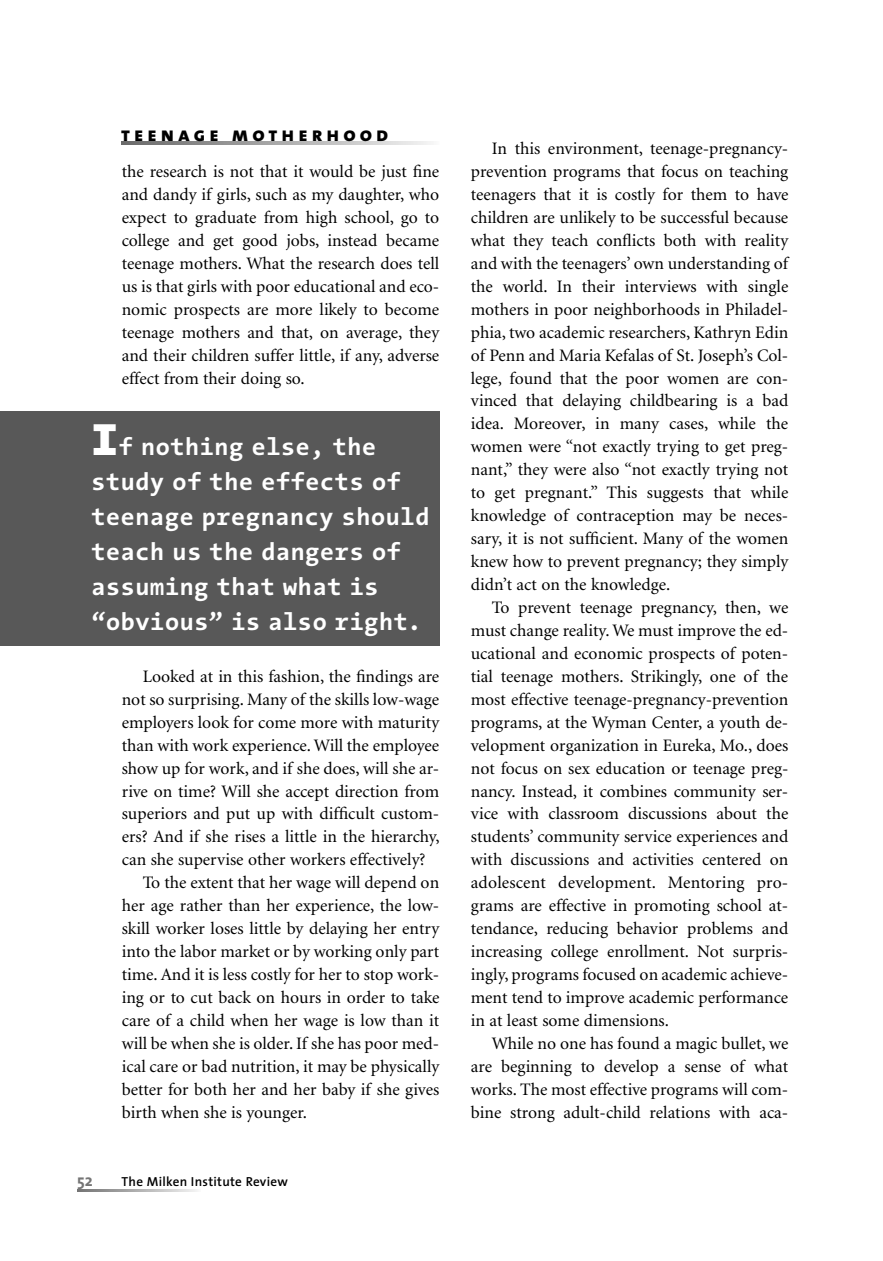
<style>
.page{position:relative;width:883px;height:1261px;background:#fff}
.page>*{position:absolute;margin:0;border:0;box-sizing:border-box;transform-origin:0 0}
.t1{font:700 24.5px/35px "The Sans Mono";color:#fff}
.t2{font:20.12px "The Sans Extra Bold Caps";letter-spacing:.2em;color:#000}
.t3{font:17.5px/22.9px "Minion";color:#000;text-align:justify}
.t4{font:700 16.62px "The Sans";color:#757575}
.t5{font:600 13.12px "The Sans";letter-spacing:.02em;color:#000}
.s1{font-weight:900;font-size:45.5px}
</style>
<div class="page">
<div style="left:0;top:411px;width:439px;height:235px;background:#585858"></div>
<p class="t2" style="left:121px;top:123px;width:268px">teenage motherhood</p>
<p class="t3" style="left:122px;top:161px;width:319px">the research is not that it would be just fine and dandy if girls, such as my daughter, who expect to graduate from high school, go to college and get good jobs, instead became teenage mothers. What the research does tell us is that girls with poor educational and eco&shy;nomic prospects are more likely to become teenage mothers and that, on average, they and their children suffer little, if any, adverse effect from their doing so.</p>
<h1 class="t1" style="left:91px;top:429px;width:340px"><span class="s1">I</span>f nothing else, the study of the effects of teenage pregnancy should teach us the dangers of assuming that what is “obvious” is also right.</h1>
<p class="t3" style="left:143px;top:666px;width:298px">Looked at in this fashion, the findings are</p>
<p class="t3" style="left:122px;top:689px;width:319px">not so surprising. Many of the skills low-wage</p>
<p class="t3" style="left:122px;top:712px;width:319px">employers look for come more with maturity</p>
<p class="t3" style="left:122px;top:734px;width:319px">than with work experience. Will the employee</p>
<p class="t3" style="left:122px;top:757px;width:319px">show up for work, and if she does, will she ar-</p>
<p class="t3" style="left:122px;top:780px;width:319px">rive on time? Will she accept direction from</p>
<p class="t3" style="left:122px;top:803px;width:319px">superiors and put up with difficult custom-</p>
<p class="t3" style="left:122px;top:826px;width:319px">ers? And if she rises a little in the hierarchy,</p>
<p class="t3" style="left:122px;top:849px;width:305px">can she supervise other workers effectively?</p>
<p class="t3" style="left:143px;top:872px;width:298px">To the extent that her wage will depend on</p>
<p class="t3" style="left:122px;top:895px;width:319px">her age rather than her experience, the low-</p>
<p class="t3" style="left:122px;top:918px;width:319px">skill worker loses little by delaying her entry</p>
<p class="t3" style="left:122px;top:941px;width:319px">into the labor market or by working only part</p>
<p class="t3" style="left:122px;top:964px;width:319px">time. And it is less costly for her to stop work-</p>
<p class="t3" style="left:122px;top:987px;width:319px">ing or to cut back on hours in order to take</p>
<p class="t3" style="left:122px;top:1010px;width:319px">care of a child when her wage is low than it</p>
<p class="t3" style="left:122px;top:1032px;width:319px">will be when she is older. If she has poor med-</p>
<p class="t3" style="left:122px;top:1055px;width:319px">ical care or bad nutrition, it may be physically</p>
<p class="t3" style="left:122px;top:1078px;width:319px">better for both her and her baby if she gives</p>
<p class="t3" style="left:122px;top:1101px;width:187px">birth when she is younger.</p>
<p class="t4" style="left:77px;top:1171px;width:17px">52</p>
<p class="t5" style="left:122px;top:1176px;width:167px">The Milken Institute Review</p>
<p class="t3" style="left:470px;top:138px;width:319px;text-indent:21px">In this environment, teenage-pregnancy&shy;prevention programs that focus on teaching teenagers that it is costly for them to have children are unlikely to be successful because what they teach conflicts both with reality and with the teenagers’ own understanding of the world. In their interviews with single mothers in poor neighborhoods in Philadel&shy;phia, two academic researchers, Kathryn Edin of Penn and Maria Kefalas of St. Joseph’s Col&shy;lege, found that the poor women are con&shy;vinced that delaying childbearing is a bad idea. Moreover, in many cases, while the women were “not exactly trying to get preg&shy;nant,” they were also “not exactly trying not to get pregnant.” This suggests that while knowledge of contraception may be neces&shy;sary, it is not sufficient. Many of the women knew how to prevent pregnancy; they simply didn’t act on the knowledge.</p>
<p class="t3" style="left:470px;top:597px;width:319px;text-indent:21px">To prevent teenage pregnancy, then, we must change reality. We must improve the ed&shy;ucational and economic prospects of poten&shy;tial teenage mothers. Strikingly, one of the most effective teenage-pregnancy-prevention programs, at the Wyman Center, a youth de&shy;velopment organization in Eureka, Mo., does not focus on sex education or teenage preg&shy;nancy. Instead, it combines community ser&shy;vice with classroom discussions about the students’ community service experiences and with discussions and activities centered on adolescent development. Mentoring pro&shy;grams are effective in promoting school at&shy;tendance, reducing behavior problems and increasing college enrollment. Not surpris&shy;ingly, programs focused on academic achieve&shy;ment tend to improve academic performance in at least some dimensions.</p>
<p class="t3" style="left:470px;top:1032px;width:319px;text-indent:21px">While no one has found a magic bullet, we are beginning to develop a sense of what works. The most effective programs will com&shy;bine strong adult-child relations with aca-</p>
</div>
